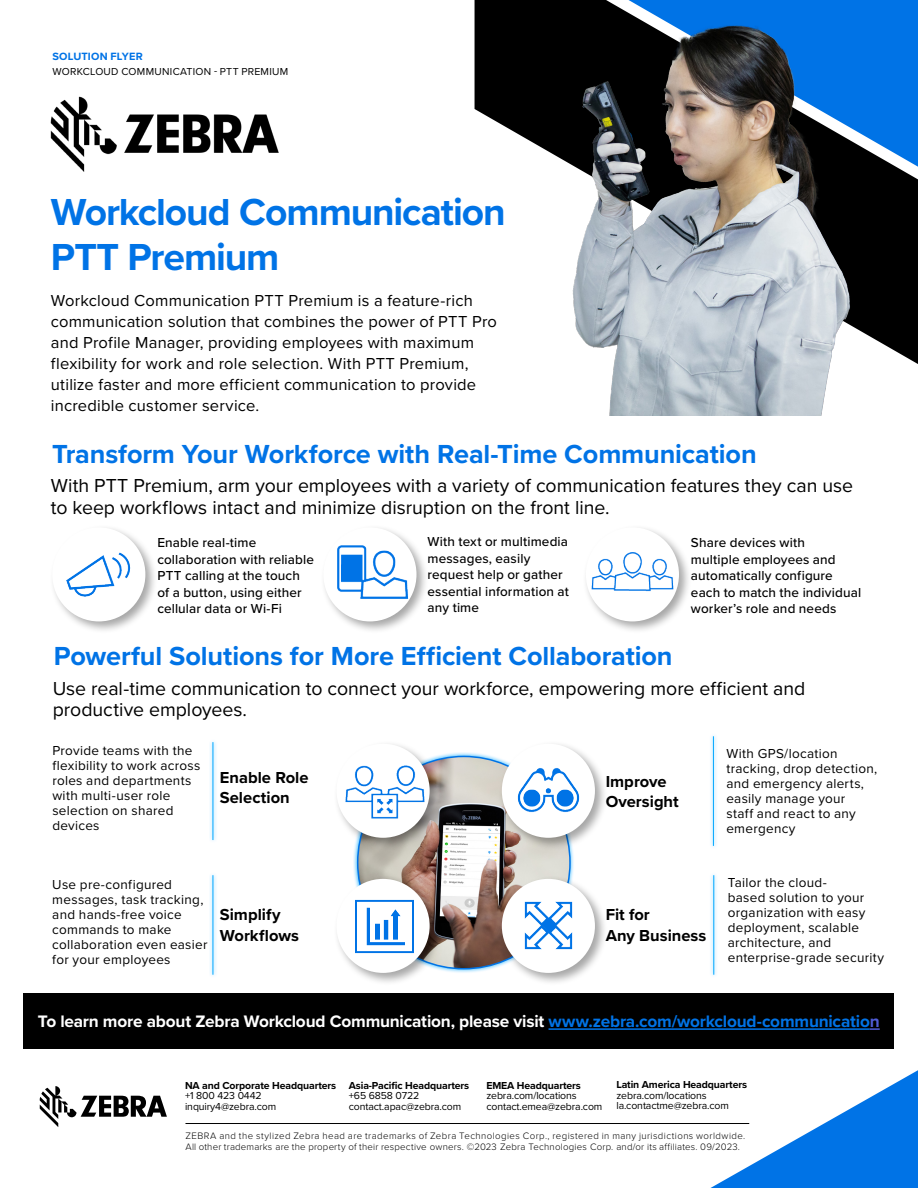
<style>
.page{position:relative;width:918px;height:1188px;background:#fff}
.page>*{position:absolute;margin:0;border:0;box-sizing:border-box;transform-origin:0 0}
.Heading-2-Cover{font:700 39px/45px "Proxima Nova";letter-spacing:-.03em;color:#0073e6}
.Subhead-2{font:700 27.15px "Proxima Nova";letter-spacing:-.005em;color:#0073e6}
.Subhead-1{font:19.5px/21.8px "Proxima Nova";color:#000}
.Subhead-2-2{font:700 17.25px "Proxima Nova";letter-spacing:-.01em;color:#fff}
.Body{font:16.5px/21px "Proxima Nova";letter-spacing:.015em;color:#000}
.Body-2{font:700 16.5px/20.2px "Proxima Nova";color:#000}
.Body-3{font:13.5px/15px "Proxima Nova";letter-spacing:.02em;color:#000}
.Body-4{font:500 13.5px/16.5px "Proxima Nova";letter-spacing:.01em;color:#000}
.t1{font:700 10.95px "Proxima Nova";letter-spacing:.02em;color:#0073e6}
.t2{font:10.5px "Proxima Nova";letter-spacing:-.01em;color:#000}
.t3{font:700 10.5px "Proxima Nova";letter-spacing:-.01em;color:#000}
.t4{font:10.5px "Proxima Nova";letter-spacing:.025em;color:#000}
.Legal-NALA{font:300 9.6px "Proxima Nova";letter-spacing:.03em;color:#000}
.s1{color:#0073e6}
.s2{color:#4f5cd6}
</style>
<div class="page">
<svg style="left:475px;top:0;width:443px;height:364px;fill:#000"></svg>
<div style="left:320px;top:524px;width:110px;height:110px;background:#000;opacity:.35"></div>
<div style="left:323px;top:527px;width:94px;height:94px;background:#fff;border-radius:50%"></div>
<svg style="left:629px;top:0;width:289px;height:167px;background:#0f78e2"></svg>
<svg style="left:710px;top:1070px;width:208px;height:118px"></svg>
<svg style="left:40px;top:1086px;width:127px;height:41px"></svg>
<hr style="left:185px;top:1123px;width:564px;height:1px;background:#000">
<div style="left:24px;top:994px;width:870px;height:55px;background:#000"></div>
<hr style="left:549px;top:1028px;width:321px;height:2px;background:#0073e6">
<svg style="left:870px;top:1028px;width:10px;height:2px"></svg>
<img style="left:358px;top:756px;width:212px;height:213px;border-radius:106px">
<div style="left:333px;top:740px;width:110px;height:110px;background:#000;opacity:.35"></div>
<div style="left:337px;top:744px;width:93px;height:94px;background:#fff;border-radius:50%"></div>
<img style="left:343px;top:753px;width:83px;height:79px">
<div style="left:333px;top:875px;width:110px;height:111px;background:#000;opacity:.35"></div>
<div style="left:337px;top:879px;width:93px;height:94px;background:#fff;border-radius:50%"></div>
<img style="left:348px;top:890px;width:74px;height:73px">
<div style="left:498px;top:875px;width:110px;height:111px;background:#000;opacity:.35"></div>
<div style="left:502px;top:879px;width:93px;height:94px;background:#fff;border-radius:50%"></div>
<img style="left:524px;top:901px;width:49px;height:49px">
<div style="left:498px;top:740px;width:110px;height:110px;background:#000;opacity:.35"></div>
<div style="left:502px;top:744px;width:93px;height:94px;background:#fff;border-radius:50%"></div>
<img style="left:511px;top:753px;width:75px;height:75px">
<div style="left:209px;top:738px;width:8px;height:106px;background:#00a7ff;opacity:.75"></div>
<hr style="left:213px;top:742px;width:1px;height:98px;background:#00a7ff">
<div style="left:709px;top:732px;width:9px;height:118px;background:#00a7ff;opacity:.75"></div>
<hr style="left:713px;top:736px;width:1px;height:110px;background:#00a7ff">
<div style="left:209px;top:871px;width:8px;height:107px;background:#00a7ff;opacity:.75"></div>
<hr style="left:213px;top:875px;width:1px;height:100px;background:#00a7ff">
<div style="left:710px;top:871px;width:8px;height:107px;background:#00a7ff;opacity:.75"></div>
<hr style="left:713px;top:875px;width:1px;height:100px;background:#00a7ff">
<img style="left:51px;top:97px;width:228px;height:75px">
<img style="left:332px;top:531px;width:80px;height:81px">
<div style="left:49px;top:524px;width:109px;height:110px;background:#000;opacity:.35"></div>
<div style="left:52px;top:527px;width:93px;height:94px;background:#fff;border-radius:50%"></div>
<img style="left:62px;top:538px;width:73px;height:73px">
<div style="left:582px;top:524px;width:110px;height:110px;background:#000;opacity:.35"></div>
<img style="left:588px;top:530px;width:90px;height:90px">
<img style="left:568px;top:19px;width:297px;height:397px">
<p class="t1" style="left:52px;top:48px;width:92px">SOLUTION FLYER</p>
<p class="t4" style="left:52px;top:64px;width:238px">WORKCLOUD COMMUNICATION - PTT PREMIUM</p>
<p class="Heading-2-Cover" style="left:51px;top:189px;width:456px">Workcloud Communication<br>PTT Premium</p>
<p class="Body" style="left:51px;top:289px;width:448px">Workcloud Communication PTT Premium is a feature-rich communication solution that combines the power of PTT Pro and Profile Manager, providing employees with maximum flexibility for work and role selection. With PTT Premium, utilize faster and more efficient communication to provide incredible customer service.</p>
<p class="Subhead-2" style="left:52px;top:434px;width:706px">Transform Your Workforce with Real-Time Communication</p>
<p class="Subhead-1" style="left:51px;top:474px;width:804px">With PTT Premium, arm your employees with a variety of communication features they can use to keep workflows intact and minimize disruption on the front line.</p>
<p class="Body-4" style="left:428px;top:533px;width:143px">With text or multimedia messages, easily request help or gather essential information at any time</p>
<p class="Body-4" style="left:157px;top:534px;width:158px">Enable real-time collaboration with reliable<br>PTT calling at the touch of a button, using either cellular data or Wi-Fi</p>
<p class="Body-4" style="left:691px;top:534px;width:172px">Share devices with<br>multiple employees and automatically configure each to match the individual worker’s role and needs</p>
<p class="Subhead-2" style="left:54px;top:636px;width:620px">Powerful Solutions for More Efficient Collaboration</p>
<p class="Subhead-1" style="left:53px;top:676px;width:754px">Use real-time communication to connect your workforce, empowering more efficient and productive employees.</p>
<p class="Body-3" style="left:52px;top:742px;width:149px">Provide teams with the flexibility to work across roles and departments with multi-user role selection on shared devices</p>
<p class="Body-2" style="left:220px;top:767px;width:90px">Enable Role<br>Selection</p>
<p class="Body-3" style="left:52px;top:876px;width:157px">Use pre-configured messages, task tracking, and hands-free voice commands to make collaboration even easier for your employees</p>
<p class="Body-2" style="left:220px;top:904px;width:81px">Simplify<br>Workflows</p>
<p class="Body-2" style="left:606px;top:771px;width:75px">Improve<br>Oversight</p>
<p class="Body-2" style="left:606px;top:904px;width:46px">Fit for</p>
<p class="Body-2" style="left:606px;top:925px;width:102px">Any Business</p>
<p class="Body-3" style="left:726px;top:745px;width:152px">With GPS/location tracking, drop detection, and emergency alerts, easily manage your<br>staff and react to any emergency</p>
<p class="Body-3" style="left:728px;top:875px;width:158px">Tailor the cloud-<br>based solution to your organization with easy deployment, scalable architecture, and enterprise-grade security</p>
<p class="Subhead-2-2" style="left:38px;top:1008px;width:843px">To learn more about Zebra Workcloud Communication, please visit <span class="s1">www.zebra.com/workcloud-communicatio</span><span class="s2">n</span></p>
<p class="t3" style="left:616px;top:1077px;width:132px">Latin America Headquarters</p>
<p class="t2" style="left:616px;top:1087px;width:92px">zebra.com/locations</p>
<p class="t2" style="left:616px;top:1098px;width:114px">la.contactme@zebra.com</p>
<p class="Legal-NALA" style="left:185px;top:1128px;width:561px">ZEBRA and the stylized Zebra head are trademarks of Zebra Technologies Corp., registered in many jurisdictions worldwide.</p>
<p class="Legal-NALA" style="left:185px;top:1140px;width:556px">All other trademarks are the property of their respective owners. ©2023 Zebra Technologies Corp. and/or its affiliates. 09/2023.</p>
<p class="t3" style="left:349px;top:1078px;width:122px">Asia-Pacific Headquarters</p>
<p class="t2" style="left:349px;top:1088px;width:72px">+65 6858 0722</p>
<p class="t2" style="left:349px;top:1099px;width:114px">contact.apac@zebra.com</p>
<p class="t3" style="left:185px;top:1078px;width:153px">NA and Corporate Headquarters</p>
<p class="t2" style="left:185px;top:1088px;width:78px">+1 800 423 0442</p>
<p class="t2" style="left:185px;top:1099px;width:93px">inquiry4@zebra.com</p>
<p class="t3" style="left:486px;top:1078px;width:96px">EMEA Headquarters</p>
<p class="t2" style="left:486px;top:1088px;width:92px">zebra.com/locations</p>
<p class="t2" style="left:486px;top:1099px;width:118px">contact.emea@zebra.com</p>
</div>
